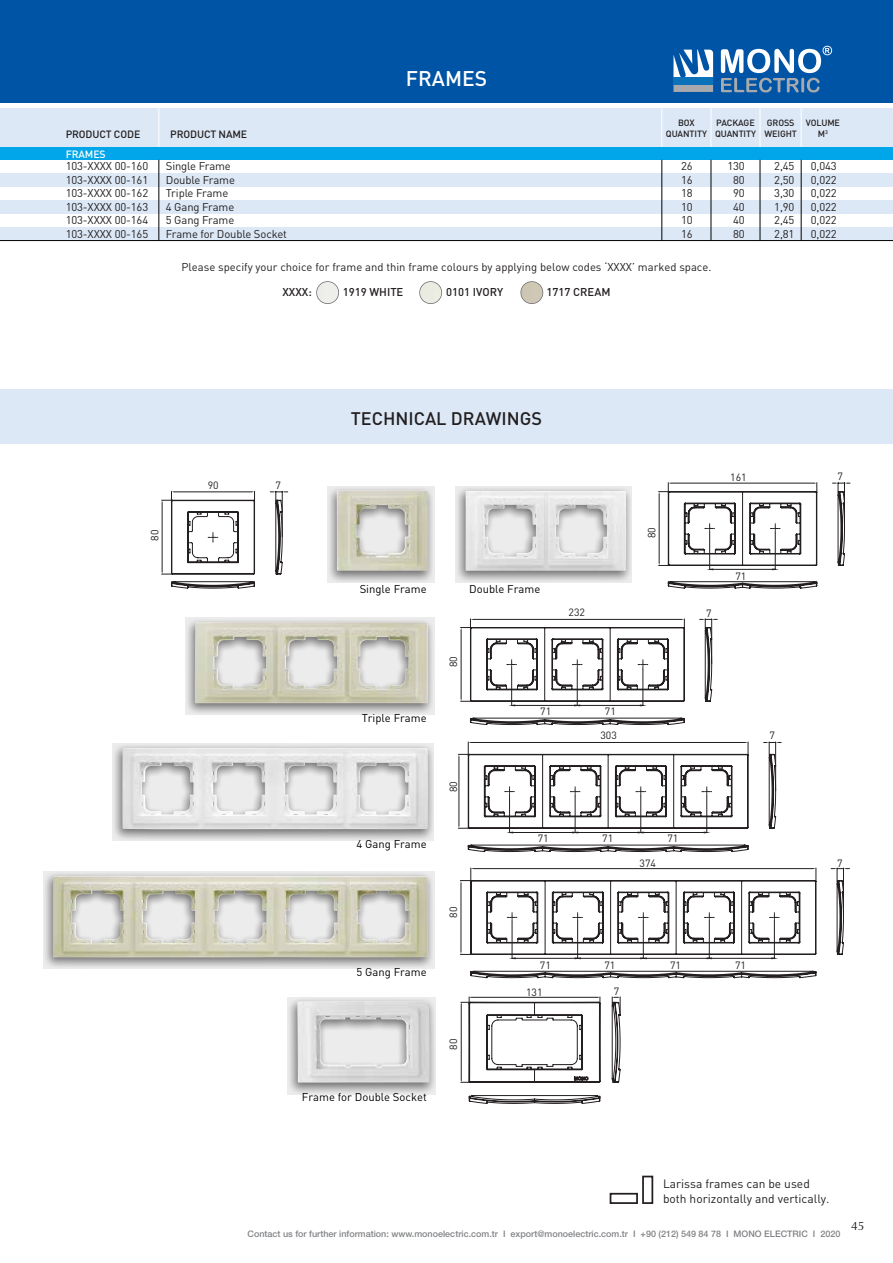
<style>
.page{position:relative;width:893px;height:1263px;background:#fff}
.page>*{position:absolute;margin:0;border:0;box-sizing:border-box;transform-origin:0 0}
.t1{font:500 21px "DIN Pro";color:#fff}
.t2{font:500 18px "DIN Pro";color:#231f20}
.t3{font:12px/14.4px "DIN Pro";color:#231f20}
.t4{font:12px "Optima Normal Tr";color:#231f20}
.t5{font:11.25px/13.5px "DIN Pro";letter-spacing:-.01em;color:#231f20;text-align:justify}
.t6{font:11.25px "DIN Pro";color:#010101}
.t7{font:500 11.25px "DIN Pro";color:#231f20}
.t8{font:10.5px "DIN Pro";color:#231f20}
.t9{font:500 10.5px "DIN Pro";letter-spacing:-.01em;color:#231f20}
.t10{font:500 10.5px "DIN Pro";letter-spacing:-.01em;color:#fff}
.t11{font:500 9px "Helvetica Neue LT Std";color:#808285}
.t12{font:500 9px/10.8px "DIN Pro";letter-spacing:-.01em;color:#231f20;text-align:center}
</style>
<div class="page">
<div style="left:316px;top:281px;width:23px;height:23px;border:2px solid #6d6e71;border-radius:50%"></div>
<img style="left:317px;top:282px;width:21px;height:21px;border-radius:11px">
<div style="left:419px;top:281px;width:23px;height:23px;border:2px solid #6d6e71;border-radius:50%"></div>
<img style="left:420px;top:282px;width:21px;height:21px;border-radius:11px">
<div style="left:520px;top:281px;width:23px;height:23px;border:2px solid #6d6e71;border-radius:50%"></div>
<img style="left:521px;top:282px;width:21px;height:21px;border-radius:11px">
<div style="left:0;top:0;width:893px;height:103px;background:#0054a6"></div>
<svg style="left:721px;top:46px;width:111px;height:46px"></svg>
<svg style="left:673px;top:85px;width:40px;height:7px"></svg>
<svg style="left:673px;top:50px;width:40px;height:28px"></svg>
<div style="left:673px;top:78px;width:40px;height:7px;background:#0c73ba"></div>
<div style="left:0;top:173px;width:893px;height:14px;background:#dce8f6"></div>
<div style="left:0;top:200px;width:893px;height:14px;background:#dce8f6"></div>
<div style="left:0;top:227px;width:893px;height:14px;background:#dce8f6"></div>
<div style="left:0;top:108px;width:893px;height:39px;background:#dce8f6"></div>
<div style="left:0;top:389px;width:893px;height:54px;background:#dce8f6"></div>
<div style="left:0;top:147px;width:893px;height:13px;background:#00a6e9"></div>
<hr style="left:801px;top:160px;width:1px;height:81px;background:#010101">
<hr style="left:801px;top:108px;width:1px;height:39px;background:#fff">
<hr style="left:760px;top:160px;width:1px;height:81px;background:#010101">
<hr style="left:760px;top:108px;width:1px;height:39px;background:#fff">
<hr style="left:711px;top:160px;width:1px;height:81px;background:#010101">
<hr style="left:711px;top:108px;width:1px;height:39px;background:#fff">
<hr style="left:662px;top:160px;width:1px;height:81px;background:#010101">
<hr style="left:661px;top:108px;width:1px;height:39px;background:#fff">
<hr style="left:159px;top:160px;width:1px;height:81px;background:#010101">
<hr style="left:158px;top:108px;width:1px;height:39px;background:#fff">
<hr style="left:0;top:240px;width:893px;height:1px;background:#010101">
<div style="left:610px;top:1193px;width:28px;height:11px;border:2px solid #231f20"></div>
<div style="left:642px;top:1176px;width:11px;height:28px;border:2px solid #231f20"></div>
<svg style="left:43px;top:871px;width:391px;height:98px;background:#cbcaca"></svg>
<img style="left:53px;top:876px;width:375px;height:81px">
<svg style="left:112px;top:743px;width:322px;height:98px;background:#c9c8c8"></svg>
<img style="left:122px;top:748px;width:306px;height:81px">
<svg style="left:185px;top:618px;width:249px;height:97px;background:#cbcaca"></svg>
<img style="left:195px;top:622px;width:233px;height:81px">
<svg style="left:460px;top:868px;width:389px;height:110px"></svg>
<svg style="left:327px;top:486px;width:107px;height:97px;background:#cdcccc"></svg>
<img style="left:337px;top:490px;width:91px;height:81px">
<svg style="left:162px;top:491px;width:126px;height:97px"></svg>
<svg style="left:456px;top:486px;width:176px;height:96px;background:#c9c9c9"></svg>
<img style="left:466px;top:491px;width:160px;height:80px">
<svg style="left:658px;top:483px;width:192px;height:105px"></svg>
<svg style="left:461px;top:618px;width:256px;height:107px"></svg>
<svg style="left:458px;top:742px;width:323px;height:110px"></svg>
<svg style="left:287px;top:997px;width:149px;height:97px;background:#cccbcb"></svg>
<img style="left:297px;top:1001px;width:133px;height:82px">
<svg style="left:461px;top:997px;width:160px;height:107px"></svg>
<h1 class="t1" style="left:406px;top:64px;width:83px">FRAMES</h1>
<p class="t9" style="left:66px;top:127px;width:76px">PRODUCT CODE</p>
<p class="t12" style="left:666px;top:117px;width:43px">BOX<br>QUANTITY</p>
<p class="t12" style="left:715px;top:117px;width:43px;text-align:left">PACKAGE<br>QUANTITY</p>
<p class="t12" style="left:764px;top:117px;width:34px;text-align:left">GROSS<br>WEIGHT</p>
<p class="t12" style="left:806px;top:117px;width:36px">VOLUME<br>M<sup>3</sup></p>
<p class="t5" style="left:166px;top:159px;width:123px;text-align:left">Single Frame<br>Double Frame<br>Triple Frame<br>4 Gang Frame<br>5 Gang Frame<br>Frame for Double Socket</p>
<p class="t9" style="left:170px;top:127px;width:78px">PRODUCT NAME</p>
<p class="t10" style="left:66px;top:147px;width:42px">FRAMES</p>
<p class="t5" style="left:66px;top:159px;width:84px">103-XXXX 00-160<br>103-XXXX 00-161<br>103-XXXX 00-162<br>103-XXXX 00-163<br>103-XXXX 00-164<br>103-XXXX 00-165</p>
<p class="t5" style="left:811px;top:159px;width:28px">0,043<br>0,022<br>0,022<br>0,022<br>0,022<br>0,022</p>
<p class="t5" style="left:727px;top:159px;width:19px;text-align:center">130<br>80<br>90<br>40<br>40<br>80</p>
<p class="t5" style="left:681px;top:159px;width:13px">26<br>16<br>18<br>10<br>10<br>16</p>
<p class="t5" style="left:774px;top:159px;width:22px">2,45<br>2,50<br>3,30<br>1,90<br>2,45<br>2,81</p>
<p class="t5" style="left:181px;top:260px;width:531px">Please specify your choice for frame and thin frame colours by applying below codes ‘XXXX’ marked space.</p>
<p class="t7" style="left:282px;top:285px;width:31px">XXXX:</p>
<p class="t7" style="left:343px;top:285px;width:62px">1919 WHITE</p>
<p class="t7" style="left:446px;top:285px;width:59px">0101 IVORY</p>
<p class="t7" style="left:546px;top:285px;width:66px">1717 CREAM</p>
<p class="t8" style="left:147px;top:541px;width:12px;rotate:-90deg">80</p>
<p class="t8" style="left:208px;top:478px;width:12px">90</p>
<p class="t8" style="left:276px;top:478px;width:7px">7</p>
<h2 class="t2" style="left:351px;top:406px;width:193px">TECHNICAL DRAWINGS</h2>
<p class="t6" style="left:360px;top:582px;width:69px">Single Frame</p>
<p class="t6" style="left:469px;top:582px;width:73px">Double Frame</p>
<p class="t8" style="left:446px;top:667px;width:12px;rotate:-90deg">80</p>
<p class="t8" style="left:644px;top:538px;width:12px;rotate:-90deg">80</p>
<p class="t8" style="left:569px;top:605px;width:18px">232</p>
<p class="t8" style="left:706px;top:606px;width:7px">7</p>
<p class="t6" style="left:362px;top:710px;width:67px">Triple Frame</p>
<p class="t6" style="left:357px;top:836px;width:72px">4 Gang Frame</p>
<p class="t8" style="left:446px;top:792px;width:12px;rotate:-90deg">80</p>
<p class="t8" style="left:446px;top:917px;width:12px;rotate:-90deg">80</p>
<p class="t8" style="left:540px;top:704px;width:12px">71</p>
<p class="t8" style="left:605px;top:704px;width:12px">71</p>
<p class="t8" style="left:600px;top:728px;width:18px">303</p>
<p class="t8" style="left:538px;top:831px;width:12px">71</p>
<p class="t8" style="left:602px;top:831px;width:12px">71</p>
<p class="t8" style="left:640px;top:856px;width:18px">374</p>
<p class="t8" style="left:667px;top:831px;width:12px">71</p>
<p class="t8" style="left:730px;top:471px;width:18px">161</p>
<p class="t8" style="left:837px;top:469px;width:7px">7</p>
<p class="t8" style="left:735px;top:569px;width:12px">71</p>
<p class="t8" style="left:769px;top:728px;width:7px">7</p>
<p class="t8" style="left:837px;top:856px;width:7px">7</p>
<p class="t6" style="left:357px;top:965px;width:72px">5 Gang Frame</p>
<p class="t6" style="left:302px;top:1089px;width:126px">Frame for Double Socket</p>
<p class="t8" style="left:446px;top:1049px;width:12px;rotate:-90deg">80</p>
<p class="t8" style="left:540px;top:958px;width:12px">71</p>
<p class="t8" style="left:604px;top:958px;width:12px">71</p>
<p class="t8" style="left:670px;top:958px;width:12px">71</p>
<p class="t8" style="left:735px;top:958px;width:12px">71</p>
<p class="t8" style="left:526px;top:985px;width:18px">131</p>
<p class="t8" style="left:614px;top:984px;width:7px">7</p>
<p class="t3" style="left:663px;top:1176px;width:168px">Larissa frames can be used both horizontally and vertically.</p>
<p class="t11" style="left:248px;top:1229px;width:594px">Contact us for further information: www.monoelectric.com.tr I export@monoelectric.com.tr I +90 (212) 549 84 78 I MONO ELECTRIC I 2020</p>
<p class="t4" style="left:851px;top:1219px;width:15px">45</p>
</div>
